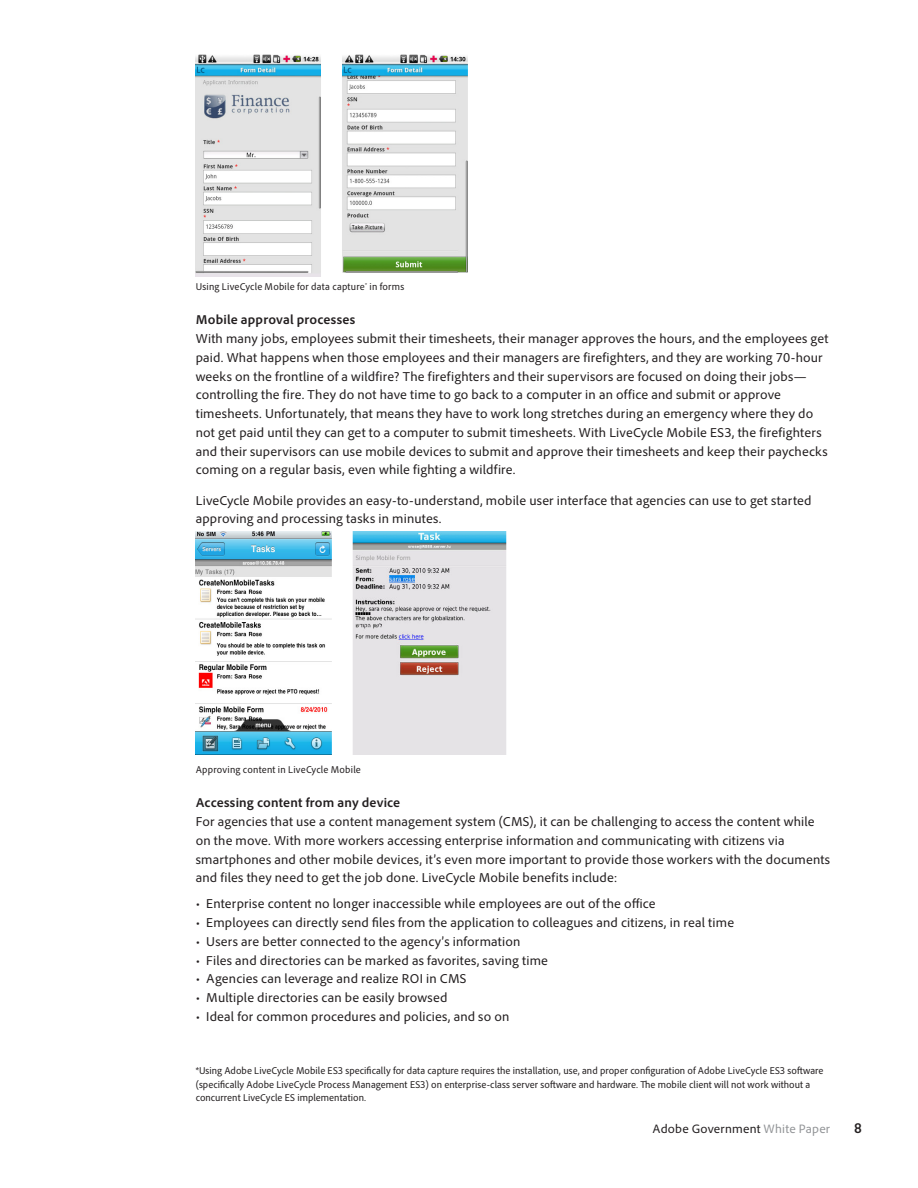
<style>
.page{position:relative;width:918px;height:1188px;background:#fff}
.page>*{position:absolute;margin:0;border:0;box-sizing:border-box;transform-origin:0 0}
.t1{font:700 semi-condensed 15px "Adobe Clean";color:#231f20}
.Text__Body_first_aft{font:13.5px/18.8px "Adobe Clean";letter-spacing:.01em;color:#231f20}
.Text__Bullet_-_no_sp{font:13.5px "Adobe Clean";letter-spacing:.01em;color:#231f20}
.Text__Body{font:13.5px/18.8px "Adobe Clean";letter-spacing:.01em;color:#231f20}
.Text__Section_subhea{font:700 13.5px "Adobe Clean";letter-spacing:.01em;color:#231f20}
.t2{font:12.75px "Adobe Clean";letter-spacing:.015em;color:#231f20}
.Text___Footnotes{font:semi-condensed 10.5px/13.5px "Adobe Clean";color:#231f20}
.Text__Body-2{font:semi-condensed 10.5px "Adobe Clean";letter-spacing:.02em;color:#231f20}
.s1{color:#939598}
</style>
<div class="page">
<img style="left:196px;top:54px;width:272px;height:223px">
<img style="left:196px;top:532px;width:311px;height:223px">
<p class="Text__Body-2" style="left:196px;top:281px;width:210px">Using LiveCycle Mobile for data capture<sup>*</sup> in forms</p>
<p class="Text__Section_subhea" style="left:196px;top:312px;width:161px">Mobile approval processes</p>
<p class="Text__Body_first_aft" style="left:196px;top:329px;width:634px">With many jobs, employees submit their timesheets, their manager approves the hours, and the employees get paid. What happens when those employees and their managers are firefighters, and they are working 70-hour weeks on the frontline of a wildfire? The firefighters and their supervisors are focused on doing their jobs— controlling the fire. They do not have time to go back to a computer in an office and submit or approve timesheets. Unfortunately, that means they have to work long stretches during an emergency where they do not get paid until they can get to a computer to submit timesheets. With LiveCycle Mobile ES3, the firefighters and their supervisors can use mobile devices to submit and approve their timesheets and keep their paychecks coming on a regular basis, even while fighting a wildfire.</p>
<p class="Text__Body" style="left:196px;top:491px;width:617px">LiveCycle Mobile provides an easy-to-understand, mobile user interface that agencies can use to get started approving and processing tasks in minutes.</p>
<p class="Text__Body-2" style="left:196px;top:764px;width:167px">Approving content in LiveCycle Mobile</p>
<p class="Text__Section_subhea" style="left:196px;top:795px;width:206px">Accessing content from any device</p>
<p class="Text__Body_first_aft" style="left:196px;top:812px;width:636px">For agencies that use a content management system (CMS), it can be challenging to access the content while on the move. With more workers accessing enterprise information and communicating with citizens via smartphones and other mobile devices, it’s even more important to provide those workers with the documents and files they need to get the job done. LiveCycle Mobile benefits include:</p>
<p class="Text__Bullet_-_no_sp" style="left:196px;top:896px;width:461px">• Enterprise content no longer inaccessible while employees are out of the office</p>
<p class="Text__Bullet_-_no_sp" style="left:196px;top:914px;width:540px">• Employees can directly send files from the application to colleagues and citizens, in real time</p>
<p class="Text__Bullet_-_no_sp" style="left:196px;top:933px;width:326px">• Users are better connected to the agency’s information</p>
<p class="Text__Bullet_-_no_sp" style="left:196px;top:952px;width:354px">• Files and directories can be marked as favorites, saving time</p>
<p class="Text__Bullet_-_no_sp" style="left:196px;top:971px;width:272px">• Agencies can leverage and realize ROI in CMS</p>
<p class="Text__Bullet_-_no_sp" style="left:196px;top:989px;width:253px">• Multiple directories can be easily browsed</p>
<p class="Text__Bullet_-_no_sp" style="left:196px;top:1008px;width:315px">• Ideal for common procedures and policies, and so on</p>
<p class="Text___Footnotes" style="left:196px;top:1064px;width:629px">*Using Adobe LiveCycle Mobile ES3 specifically for data capture requires the installation, use, and proper configuration of Adobe LiveCycle ES3 software (specifically Adobe LiveCycle Process Management ES3) on enterprise-class server software and hardware. The mobile client will not work without a concurrent LiveCycle ES implementation.</p>
<p class="t2" style="left:653px;top:1121px;width:179px">Adobe Government <span class="s1">White Paper</span></p>
<p class="t1" style="left:854px;top:1119px;width:9px">8</p>
</div>
